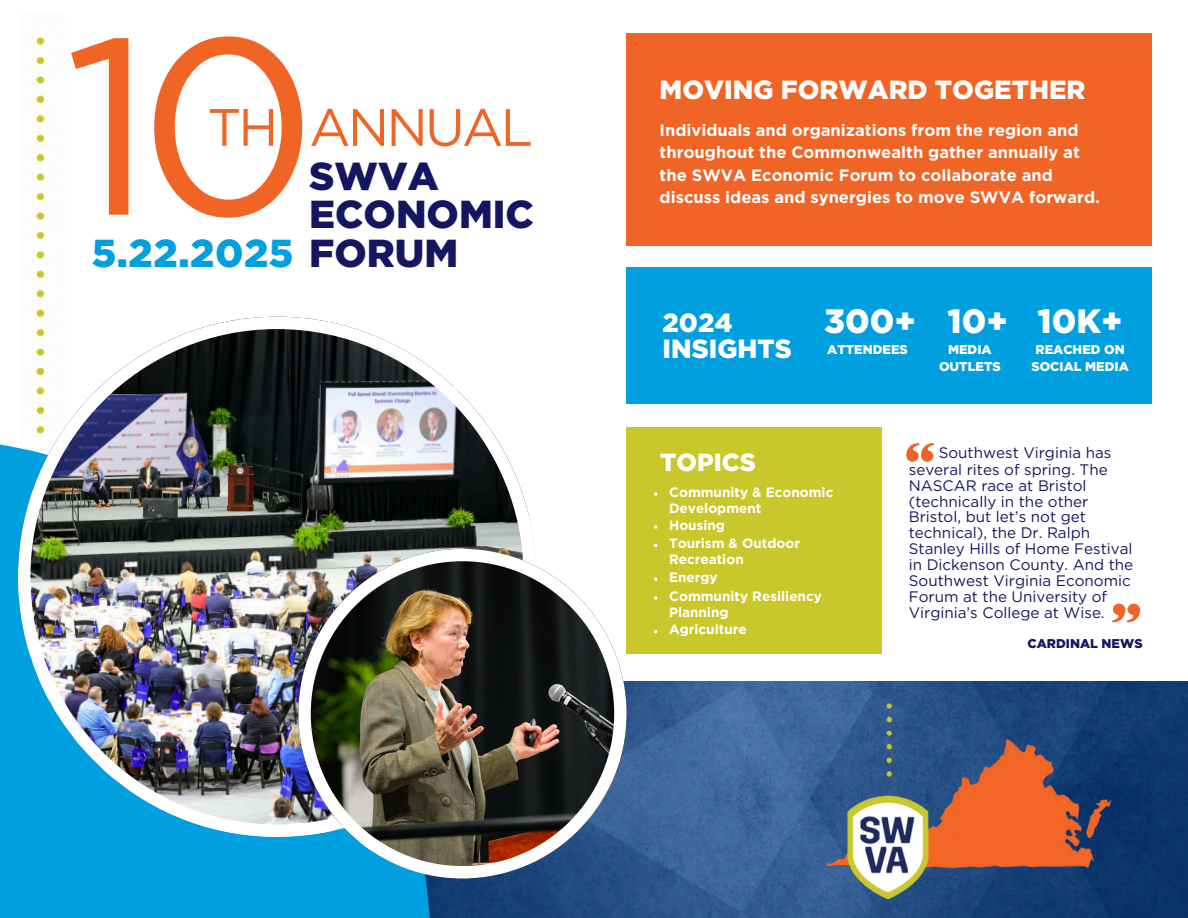
<style>
.page{position:relative;width:1188px;height:918px;background:#fff}
.page>*{position:absolute;margin:0;border:0;box-sizing:border-box;transform-origin:0 0}
.t1{font:250.35px "Gotham";color:#f06425}
.t2{font:52.5px "Gotham";letter-spacing:-.055em;color:#f06425}
.t3{font:900 39px "Gotham";letter-spacing:.005em;color:#009fdf}
.t4{font:900 39px "Gotham";color:#141760}
.t5{font:900 33.75px "Gotham";color:#fff}
.t6{font:900 26.25px/25.8px "Gotham";color:#fff}
.t7{font:900 24.75px "Gotham";color:#fff}
.t8{font:700 16.5px/22.5px "Gotham";color:#fff}
.t9{font:15.15px/15.9px "Gotham";color:#141760}
.t10{font:700 13.5px/15.8px "Gotham";color:#fff}
.t11{font:900 12.75px/17px "Gotham";color:#fff;text-align:center}
.t12{font:900 12.75px "Gotham";color:#141760}
.s1{color:#141760}
</style>
<div class="page">
<img style="left:431px;top:681px;width:757px;height:237px">
<img style="left:36px;top:37px;width:9px;height:280px">
<div style="left:0;top:444px;width:431px;height:474px;background:#009fdf"></div>
<img style="left:18px;top:317px;width:517px;height:519px">
<img style="left:810px;top:691px;width:317px;height:217px">
<div style="left:627px;top:33px;width:525px;height:213px;background:#f06425"></div>
<div style="left:627px;top:267px;width:525px;height:136px;background:#009fdf"></div>
<div style="left:627px;top:427px;width:255px;height:226px;background:#c8c72c"></div>
<svg style="left:906px;top:443px;width:28px;height:19px"></svg>
<svg style="left:1112px;top:604px;width:28px;height:18px"></svg>
<img style="left:298px;top:549px;width:329px;height:329px">
<svg style="left:654px;top:492px;width:3px;height:4px"></svg>
<svg style="left:654px;top:525px;width:3px;height:4px"></svg>
<svg style="left:654px;top:577px;width:3px;height:4px"></svg>
<svg style="left:654px;top:596px;width:3px;height:4px"></svg>
<h6 class="t1" style="left:64px;top:-26px;width:255px">10</h6>
<p class="t2" style="left:208px;top:95px;width:72px">TH</p>
<p class="t2" style="left:309px;top:95px;width:225px">ANNUAL</p>
<p class="t4" style="left:309px;top:154px;width:131px">SWVA</p>
<p class="t4" style="left:309px;top:192px;width:226px">ECONOMIC</p>
<p class="t3" style="left:92px;top:231px;width:368px">5.22.2025 <span class="s1">FORUM</span></p>
<h1 class="t6" style="left:660px;top:76px;width:427px">MOVING FORWARD TOGETHER</h1>
<p class="t8" style="left:660px;top:119px;width:442px">Individuals and organizations from the region and throughout the Commonwealth gather annually at the SWVA Economic Forum to collaborate and discuss ideas and synergies to move SWVA forward.</p>
<h2 class="t6" style="left:663px;top:309px;width:131px">2024<br>INSIGHTS</h2>
<h5 class="t5" style="left:824px;top:301px;width:93px">300+</h5>
<h5 class="t11" style="left:827px;top:341px;width:82px">ATTENDEES</h5>
<h4 class="t5" style="left:948px;top:301px;width:62px">10+</h4>
<h6 class="t11" style="left:948px;top:341px;width:45px">MEDIA</h6>
<p class="t11" style="left:939px;top:358px;width:63px">OUTLETS</p>
<p class="t5" style="left:1038px;top:301px;width:87px">10K+</p>
<p class="t11" style="left:1031px;top:341px;width:99px">REACHED ON<br>SOCIAL MEDIA</p>
<h1 class="t7" style="left:660px;top:448px;width:97px">TOPICS</h1>
<h3 class="t9" style="left:939px;top:444px;width:174px">Southwest Virginia has</h3>
<p class="t9" style="left:909px;top:461px;width:226px">several rites of spring. The<br>NASCAR race at Bristol (technically in the other<br>Bristol, but let’s not get technical), the Dr. Ralph<br>Stanley Hills of Home Festival in Dickenson County. And the<br>Southwest Virginia Economic<br>Forum at the University of<br>Virginia’s College at Wise.</p>
<p class="t10" style="left:669px;top:484px;width:166px">Community &amp; Economic<br>Development</p>
<p class="t10" style="left:669px;top:517px;width:58px">Housing</p>
<p class="t10" style="left:669px;top:536px;width:133px">Tourism &amp; Outdoor<br>Recreation</p>
<p class="t10" style="left:669px;top:569px;width:50px">Energy</p>
<p class="t10" style="left:669px;top:588px;width:154px">Community Resiliency<br>Planning</p>
<p class="t10" style="left:669px;top:622px;width:79px">Agriculture</p>
<p class="t12" style="left:1028px;top:636px;width:117px">CARDINAL NEWS</p>
</div>
